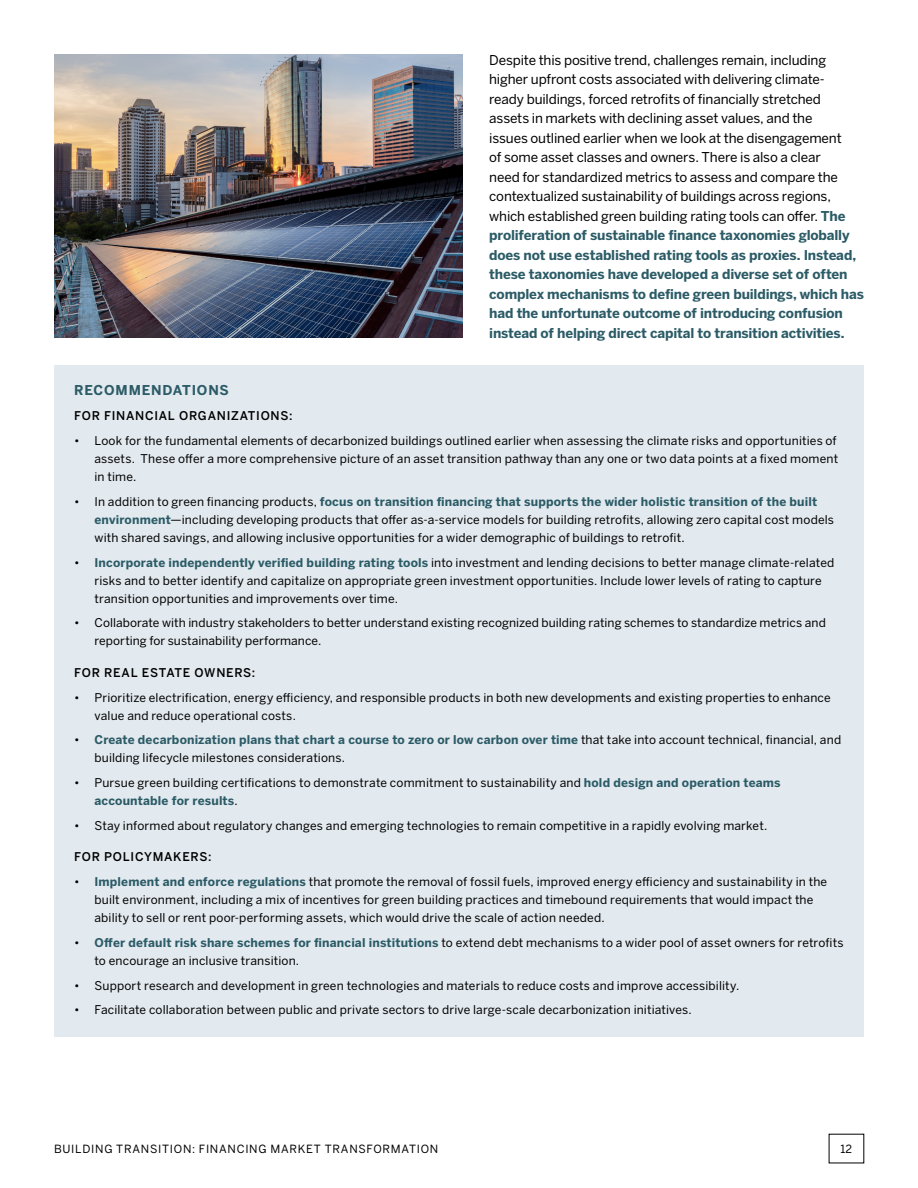
<style>
.page{position:relative;width:918px;height:1188px;background:#fff}
.page>*{position:absolute;margin:0;border:0;box-sizing:border-box;transform-origin:0 0}
.t1{font:13.5px/19.5px "Benton Sans";letter-spacing:-.015em;color:#000}
.t2{font:700 13.5px "Benton Sans";letter-spacing:.055em;color:#2b5b66}
.t3{font:12px/18px "Benton Sans";letter-spacing:.01em;color:#000}
.t4{font:500 12px "Benton Sans";letter-spacing:.06em;color:#000}
.t5{font:11.25px "Benton Sans";letter-spacing:.065em;color:#000}
.s1{font-weight:700;color:#2b5b66}
</style>
<div class="page">
<img style="left:54px;top:54px;width:408px;height:284px">
<div style="left:54px;top:365px;width:810px;height:54px;background:#e2e9ef"></div>
<div style="left:54px;top:415px;width:810px;height:89px;background:#e2e9ef"></div>
<div style="left:54px;top:476px;width:810px;height:89px;background:#e2e9ef"></div>
<div style="left:54px;top:537px;width:810px;height:88px;background:#e2e9ef"></div>
<div style="left:54px;top:598px;width:810px;height:70px;background:#e2e9ef"></div>
<div style="left:54px;top:647px;width:810px;height:53px;background:#e2e9ef"></div>
<div style="left:54px;top:672px;width:810px;height:70px;background:#e2e9ef"></div>
<div style="left:54px;top:715px;width:810px;height:70px;background:#e2e9ef"></div>
<div style="left:54px;top:757px;width:810px;height:71px;background:#e2e9ef"></div>
<div style="left:54px;top:800px;width:810px;height:53px;background:#e2e9ef"></div>
<div style="left:54px;top:832px;width:810px;height:52px;background:#e2e9ef"></div>
<div style="left:54px;top:856px;width:810px;height:89px;background:#e2e9ef"></div>
<div style="left:54px;top:917px;width:810px;height:71px;background:#e2e9ef"></div>
<div style="left:54px;top:985px;width:810px;height:52px;background:#e2e9ef"></div>
<p class="t1" style="left:489px;top:50px;width:376px">Despite this positive trend, challenges remain, including higher upfront costs associated with delivering climate-<br>ready buildings, forced retrofits of financially stretched assets in markets with declining asset values, and the<br>issues outlined earlier when we look at the disengagement<br>of some asset classes and owners. There is also a clear<br>need for standardized metrics to assess and compare the contextualized sustainability of buildings across regions, which established green building rating tools can offer. <span class="s1">The proliferation of sustainable finance taxonomies globally does not use established rating tools as proxies. Instead, these taxonomies have developed a diverse set of often complex mechanisms to define green buildings, which has had the unfortunate outcome of introducing confusion instead of helping direct capital to transition activities.</span></p>
<p class="t2" style="left:74px;top:383px;width:156px">RECOMMENDATIONS</p>
<p class="t4" style="left:74px;top:409px;width:220px">FOR FINANCIAL ORGANIZATIONS:</p>
<p class="t3" style="left:94px;top:431px;width:745px;text-indent:-20px">• Look for the fundamental elements of decarbonized buildings outlined earlier when assessing the climate risks and opportunities of assets. These offer a more comprehensive picture of an asset transition pathway than any one or two data points at a fixed moment in time.</p>
<p class="t3" style="left:94px;top:492px;width:741px;text-indent:-20px">• In addition to green financing products, <span class="s1">focus on transition financing that supports the wider holistic transition of the built environment</span>—including developing products that offer as-a-service models for building retrofits, allowing zero capital cost models with shared savings, and allowing inclusive opportunities for a wider demographic of buildings to retrofit.</p>
<p class="t3" style="left:94px;top:553px;width:741px;text-indent:-20px">• <span class="s1">Incorporate independently verified building rating tools</span> into investment and lending decisions to better manage climate-related risks and to better identify and capitalize on appropriate green investment opportunities. Include lower levels of rating to capture transition opportunities and improvements over time.</p>
<p class="t3" style="left:94px;top:614px;width:733px;text-indent:-20px">• Collaborate with industry stakeholders to better understand existing recognized building rating schemes to standardize metrics and reporting for sustainability performance.</p>
<p class="t4" style="left:74px;top:665px;width:183px">FOR REAL ESTATE OWNERS:</p>
<p class="t3" style="left:94px;top:688px;width:738px;text-indent:-20px">• Prioritize electrification, energy efficiency, and responsible products in both new developments and existing properties to enhance value and reduce operational costs.</p>
<p class="t3" style="left:94px;top:731px;width:748px;text-indent:-20px">• <span class="s1">Create decarbonization plans that chart a course to zero or low carbon over time</span> that take into account technical, financial, and building lifecycle milestones considerations.</p>
<p class="t3" style="left:94px;top:774px;width:688px;text-indent:-20px">• Pursue green building certifications to demonstrate commitment to sustainability and <span class="s1">hold design and operation teams accountable for results</span>.</p>
<p class="t3" style="left:74px;top:816px;width:695px">• Stay informed about regulatory changes and emerging technologies to remain competitive in a rapidly evolving market.</p>
<p class="t4" style="left:74px;top:850px;width:139px">FOR POLICYMAKERS:</p>
<p class="t3" style="left:94px;top:873px;width:734px;text-indent:-20px">• <span class="s1">Implement and enforce regulations</span> that promote the removal of fossil fuels, improved energy efficiency and sustainability in the built environment, including a mix of incentives for green building practices and timebound requirements that would impact the ability to sell or rent poor-performing assets, which would drive the scale of action needed.</p>
<p class="t3" style="left:94px;top:933px;width:751px;text-indent:-20px">• <span class="s1">Offer default risk share schemes for financial institutions</span> to extend debt mechanisms to a wider pool of asset owners for retrofits to encourage an inclusive transition.</p>
<p class="t3" style="left:74px;top:976px;width:667px">• Support research and development in green technologies and materials to reduce costs and improve accessibility.</p>
<p class="t3" style="left:74px;top:1001px;width:619px">• Facilitate collaboration between public and private sectors to drive large-scale decarbonization initiatives.</p>
<p class="t5" style="left:54px;top:1142px;width:386px">BUILDING TRANSITION: FINANCING MARKET TRANSFORMATION</p>
<p class="t5" style="left:841px;top:1142px;width:13px">12</p>
</div>
